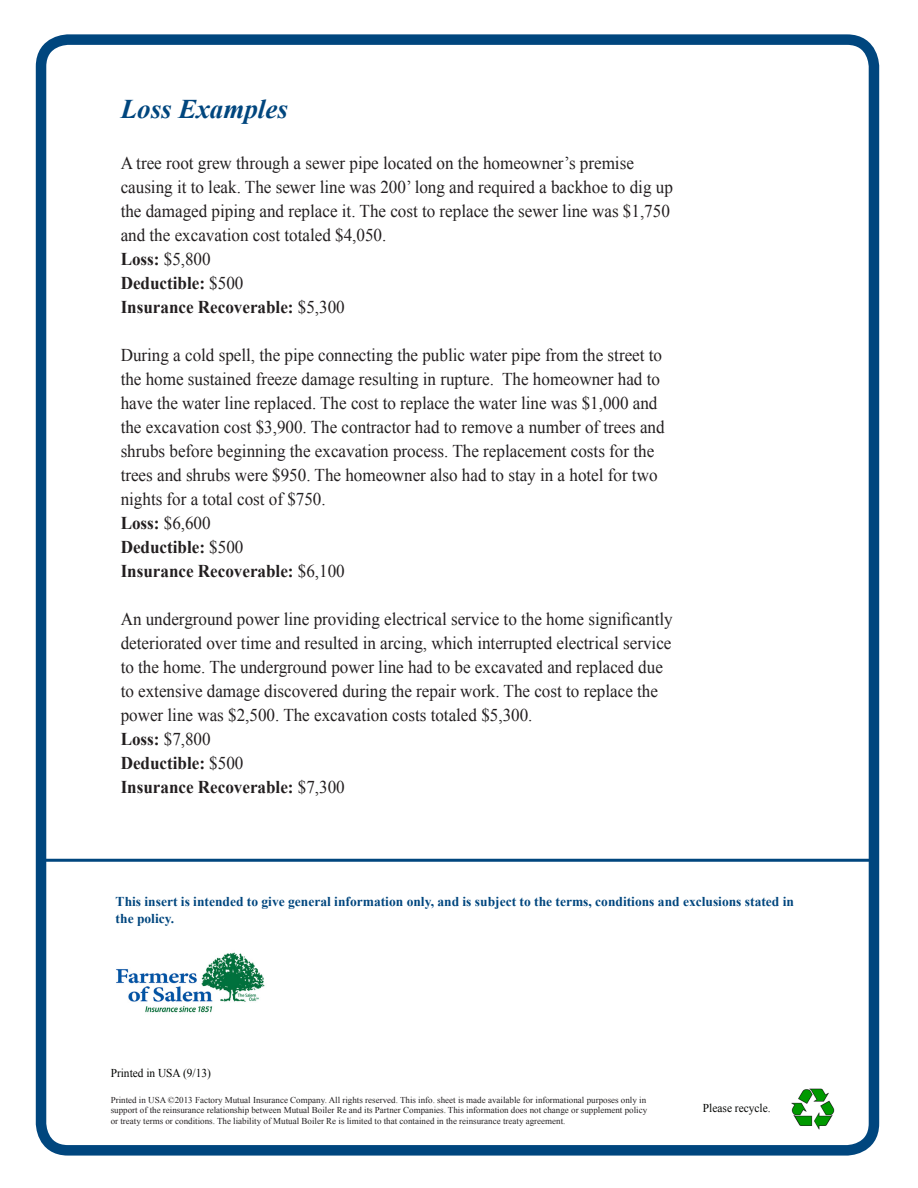
<style>
.page{position:relative;width:918px;height:1188px;background:#fff}
.page>*{position:absolute;margin:0;border:0;box-sizing:border-box;transform-origin:0 0}
.Body_Copy{font:italic 700 27px "Times New Roman";color:#00467e}
.Body_Copy-2{font:18px/24px "Times New Roman";color:#231f20;scale:.95 1}
.Body_Copy-3{font:700 18px "Times New Roman";color:#231f20;scale:.95 1}
.t1{font:700 13.5px/16.2px "Times New Roman";color:#00467e}
.Subheading{font:12px "Times New Roman";color:#040503;scale:.95 1}
.t2{font:9px/10.8px "Times New Roman";color:#231f20;text-align:justify}
.s1{font-weight:700}
.s2{font-weight:400}
</style>
<div class="page">
<div style="left:36px;top:34px;width:843px;height:1122px;border:10px solid #00467e;border-radius:27px"></div>
<hr style="left:40px;top:859px;width:835px;height:3px;background:#00467e">
<img style="left:791px;top:1088px;width:44px;height:42px">
<img style="left:116px;top:952px;width:149px;height:61px">
<p class="Body_Copy" style="left:121px;top:90px;width:169px">Loss Examples</p>
<p class="Body_Copy-2" style="left:121px;top:150px;width:583px">A tree root grew through a sewer pipe located on the homeowner’s premise causing it to leak. The sewer line was 200’ long and required a backhoe to dig up the damaged piping and replace it. The cost to replace the sewer line was $1,750 and the excavation cost totaled $4,050.</p>
<p class="Body_Copy-2" style="left:121px;top:246px;width:96px"><span class="s1">Loss:</span> $5,800</p>
<p class="Body_Copy-3" style="left:121px;top:270px;width:131px">Deductible: <span class="s2">$500</span></p>
<p class="Body_Copy-3" style="left:121px;top:294px;width:237px">Insurance Recoverable: <span class="s2">$5,300</span></p>
<p class="Body_Copy-2" style="left:121px;top:342px;width:574px">During a cold spell, the pipe connecting the public water pipe from the street to the home sustained freeze damage resulting in rupture. The homeowner had to have the water line replaced. The cost to replace the water line was $1,000 and the excavation cost $3,900. The contractor had to remove a number of trees and shrubs before beginning the excavation process. The replacement costs for the trees and shrubs were $950. The homeowner also had to stay in a hotel for two nights for a total cost of $750.</p>
<p class="Body_Copy-2" style="left:121px;top:510px;width:96px"><span class="s1">Loss:</span> $6,600</p>
<p class="Body_Copy-3" style="left:121px;top:534px;width:131px">Deductible: <span class="s2">$500</span></p>
<p class="Body_Copy-3" style="left:121px;top:558px;width:237px">Insurance Recoverable: <span class="s2">$6,100</span></p>
<p class="Body_Copy-2" style="left:121px;top:606px;width:583px">An underground power line providing electrical service to the home significantly deteriorated over time and resulted in arcing, which interrupted electrical service to the home. The underground power line had to be excavated and replaced due to extensive damage discovered during the repair work. The cost to replace the power line was $2,500. The excavation costs totaled $5,300.</p>
<p class="Body_Copy-2" style="left:121px;top:726px;width:96px"><span class="s1">Loss:</span> $7,800</p>
<p class="Body_Copy-3" style="left:121px;top:750px;width:131px">Deductible: <span class="s2">$500</span></p>
<p class="Body_Copy-3" style="left:121px;top:774px;width:237px">Insurance Recoverable: <span class="s2">$7,300</span></p>
<p class="t1" style="left:116px;top:893px;width:680px">This insert is intended to give general information only, and is subject to the terms, conditions and exclusions stated in the policy.</p>
<p class="Subheading" style="left:111px;top:1065px;width:107px">Printed in USA (9/13)</p>
<p class="t2" style="left:111px;top:1094px;width:538px">Printed in USA ©2013 Factory Mutual Insurance Company. All rights reserved. This info. sheet is made available for informational purposes only in support of the reinsurance relationship between Mutual Boiler Re and its Partner Companies. This information does not change or supplement policy or treaty terms or conditions. The liability of Mutual Boiler Re is limited to that contained in the reinsurance treaty agreement.</p>
<p class="Subheading" style="left:703px;top:1100px;width:73px">Please recycle.</p>
</div>
